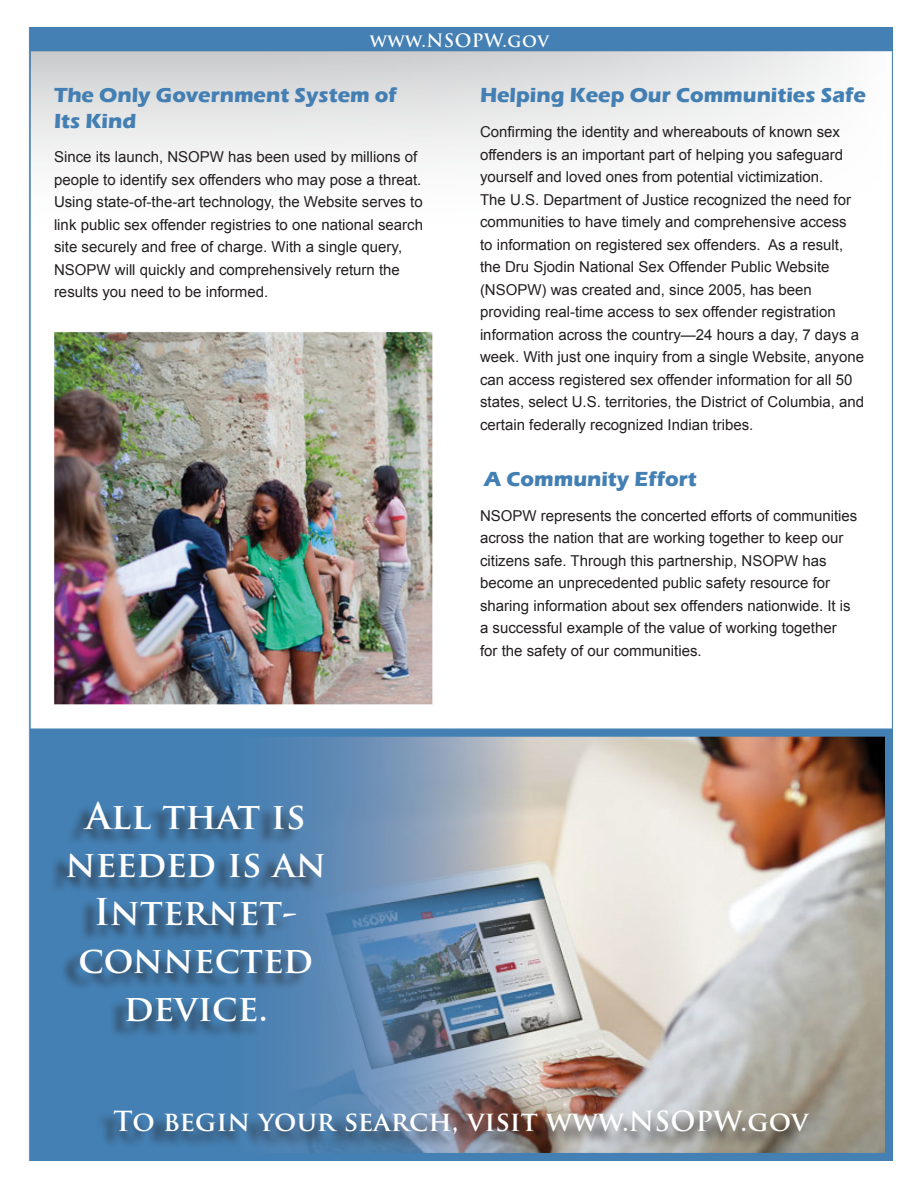
<style>
.page{position:relative;width:918px;height:1188px;background:#fff}
.page>*{position:absolute;margin:0;border:0;box-sizing:border-box;transform-origin:0 0}
.t1{font:700 36px/48px "Trajan Pro";letter-spacing:.005em;color:#fff;text-align:center}
.t2{font:700 27px "Trajan Pro";letter-spacing:.005em;color:#fff}
.t3{font:700 21px/25.2px "Eras ITC";color:#437fb3}
.t4{font:700 18px "Trajan Pro";letter-spacing:.025em;color:#fff}
.Paragraph_Style_4{font:15px/22.5px "Arial";color:#231f20}
</style>
<div class="page">
<img style="left:30px;top:28px;width:862px;height:1132px">
<div style="left:49px;top:803px;width:270px;height:236px;background:#231f20;opacity:.75"></div>
<div style="left:95px;top:1112px;width:709px;height:39px;background:#231f20;opacity:.75"></div>
<p class="t4" style="left:370px;top:29px;width:181px">www.NSOPW.gov</p>
<h2 class="t3" style="left:54px;top:83px;width:344px">The Only Government System of<br>Its Kind</h2>
<p class="Paragraph_Style_4" style="left:54px;top:146px;width:371px">Since its launch, NSOPW has been used by millions of people to identify sex offenders who may pose a threat.<br>Using state-of-the-art technology, the Website serves to link public sex offender registries to one national search site securely and free of charge. With a single query, NSOPW will quickly and comprehensively return the results you need to be informed.</p>
<h3 class="t1" style="left:66px;top:792px;width:262px">All that is needed is an<br>Internet&shy;connected device.</h3>
<h2 class="t3" style="left:480px;top:83px;width:387px">Helping Keep Our Communities Safe</h2>
<p class="Paragraph_Style_4" style="left:480px;top:121px;width:386px">Confirming the identity and whereabouts of known sex offenders is an important part of helping you safeguard yourself and loved ones from potential victimization.<br>The U.S. Department of Justice recognized the need for communities to have timely and comprehensive access<br>to information on registered sex offenders. As a result, the Dru Sjodin National Sex Offender Public Website (NSOPW) was created and, since 2005, has been providing real-time access to sex offender registration information across the country—24 hours a day, 7 days a week. With just one inquiry from a single Website, anyone can access registered sex offender information for all 50 states, select U.S. territories, the District of Columbia, and certain federally recognized Indian tribes.</p>
<h2 class="t3" style="left:484px;top:466px;width:214px">A Community Effort</h2>
<p class="Paragraph_Style_4" style="left:480px;top:504px;width:379px">NSOPW represents the concerted efforts of communities across the nation that are working together to keep our citizens safe. Through this partnership, NSOPW has become an unprecedented public safety resource for sharing information about sex offenders nationwide. It is a successful example of the value of working together for the safety of our communities.</p>
<h3 class="t2" style="left:113px;top:1105px;width:697px">To begin your search, visit www.NSOPW.gov</h3>
</div>
